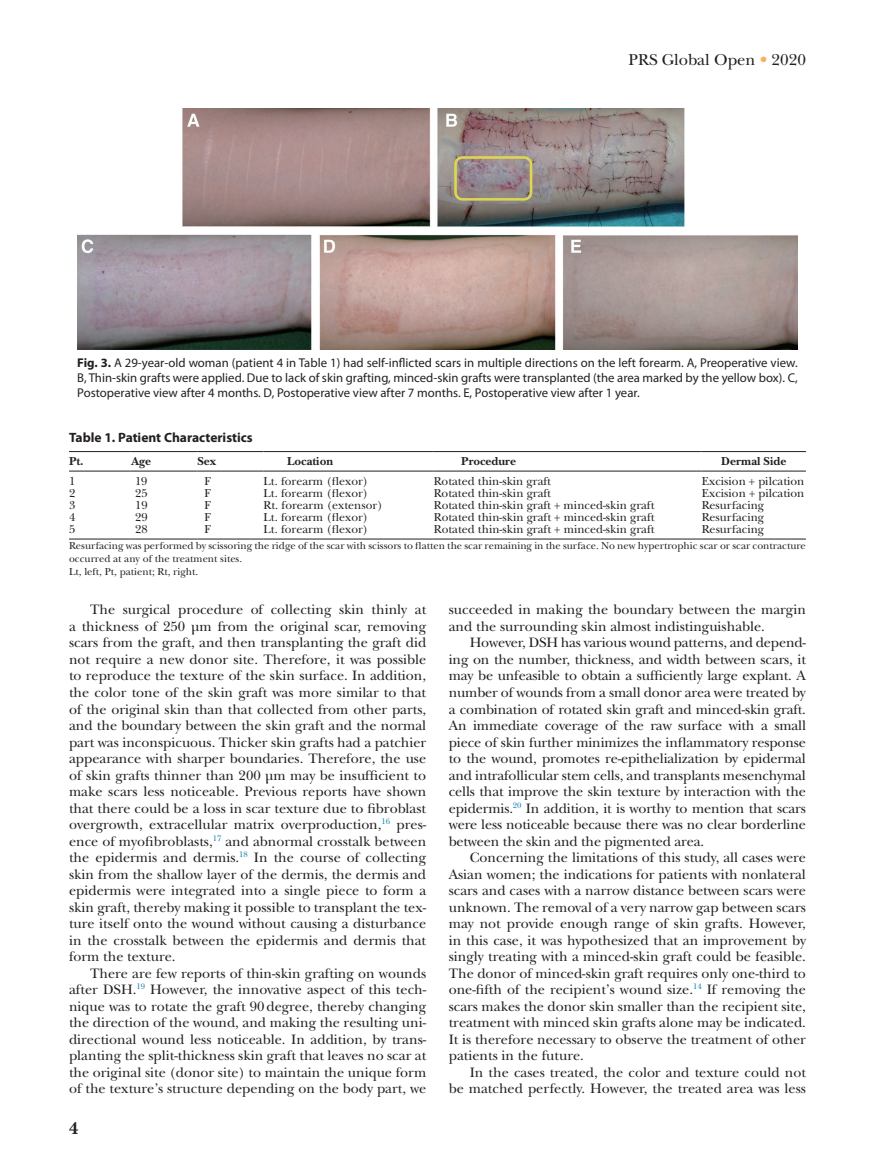
<style>
.page{position:relative;width:878px;height:1175px;background:#fff}
.page>*{position:absolute;margin:0;border:0;box-sizing:border-box;transform-origin:0 0}
.t1{font:700 18px "New Baskerville Std";color:#231f20}
.t2{font:16.5px "New Baskerville Std";color:#231f20}
.t3{font:14.25px/16.5px "New Baskerville Std";color:#231f20;text-align:justify}
.t4{font:700 13.5px "Myriad Pro";color:#231f20}
.t5{font:12.75px/15px "Myriad Pro";color:#231f20;text-align:justify}
.t6{font:12px "New Baskerville Std";color:#231f20}
.t7{font:700 12px "New Baskerville Std";color:#231f20}
.t8{font:10.5px/12.8px "New Baskerville Std";color:#231f20}
.s1{color:#fab05f}
.s2{font-weight:700}
</style>
<div class="page">
<img style="left:77px;top:108px;width:720px;height:241px">
<hr style="left:69px;top:451px;width:62px;height:1px;background:#231f20">
<hr style="left:69px;top:471px;width:62px;height:1px;background:#231f20">
<hr style="left:131px;top:451px;width:66px;height:1px;background:#231f20">
<hr style="left:131px;top:471px;width:66px;height:1px;background:#231f20">
<hr style="left:197px;top:451px;width:66px;height:1px;background:#231f20">
<hr style="left:197px;top:471px;width:66px;height:1px;background:#231f20">
<hr style="left:263px;top:451px;width:170px;height:1px;background:#231f20">
<hr style="left:263px;top:471px;width:170px;height:1px;background:#231f20">
<hr style="left:433px;top:451px;width:268px;height:1px;background:#231f20">
<hr style="left:433px;top:471px;width:268px;height:1px;background:#231f20">
<hr style="left:701px;top:451px;width:104px;height:1px;background:#231f20">
<hr style="left:701px;top:471px;width:104px;height:1px;background:#231f20">
<hr style="left:69px;top:538px;width:62px;height:1px;background:#231f20">
<hr style="left:131px;top:538px;width:66px;height:1px;background:#231f20">
<hr style="left:197px;top:538px;width:66px;height:1px;background:#231f20">
<hr style="left:263px;top:538px;width:170px;height:1px;background:#231f20">
<hr style="left:433px;top:538px;width:268px;height:1px;background:#231f20">
<hr style="left:701px;top:538px;width:104px;height:1px;background:#231f20">
<p class="t2" style="left:628px;top:50px;width:179px">PRS Global Open <span class="s1">•</span> 2020</p>
<p class="t5" style="left:77px;top:355px;width:722px"><span class="s2">Fig. 3.</span> A 29-year-old woman (patient 4 in Table 1) had self-inflicted scars in multiple directions on the left forearm. A, Preoperative view.<br>B, Thin-skin grafts were applied. Due to lack of skin grafting, minced-skin grafts were transplanted (the area marked by the yellow box). C, Postoperative view after 4 months. D, Postoperative view after 7 months. E, Postoperative view after 1 year.</p>
<p class="t4" style="left:69px;top:429px;width:185px">Table 1. Patient Characteristics</p>
<p class="t7" style="left:69px;top:454px;width:16px">Pt.</p>
<p class="t7" style="left:131px;top:454px;width:21px">Age</p>
<p class="t7" style="left:197px;top:454px;width:20px">Sex</p>
<p class="t7" style="left:287px;top:454px;width:48px">Location</p>
<p class="t7" style="left:461px;top:454px;width:56px">Procedure</p>
<p class="t7" style="left:721px;top:454px;width:67px">Dermal Side</p>
<p class="t6" style="left:69px;top:474px;width:8px">1</p>
<p class="t6" style="left:135px;top:474px;width:14px">19</p>
<p class="t6" style="left:204px;top:474px;width:8px">F</p>
<p class="t6" style="left:263px;top:474px;width:106px">Lt. forearm (flexor)</p>
<p class="t6" style="left:433px;top:474px;width:119px">Rotated thin-skin graft</p>
<p class="t6" style="left:701px;top:474px;width:104px">Excision + pilcation</p>
<p class="t6" style="left:69px;top:486px;width:8px">2</p>
<p class="t6" style="left:135px;top:486px;width:14px">25</p>
<p class="t6" style="left:204px;top:486px;width:8px">F</p>
<p class="t6" style="left:263px;top:486px;width:106px">Lt. forearm (flexor)</p>
<p class="t6" style="left:433px;top:486px;width:119px">Rotated thin-skin graft</p>
<p class="t6" style="left:701px;top:486px;width:104px">Excision + pilcation</p>
<p class="t6" style="left:69px;top:498px;width:8px">3</p>
<p class="t6" style="left:135px;top:498px;width:14px">19</p>
<p class="t6" style="left:204px;top:498px;width:8px">F</p>
<p class="t6" style="left:263px;top:498px;width:121px">Rt. forearm (extensor)</p>
<p class="t6" style="left:434px;top:498px;width:222px">Rotated thin-skin graft + minced-skin graft</p>
<p class="t6" style="left:701px;top:498px;width:64px">Resurfacing</p>
<p class="t6" style="left:69px;top:510px;width:8px">4</p>
<p class="t6" style="left:135px;top:510px;width:14px">29</p>
<p class="t6" style="left:204px;top:510px;width:8px">F</p>
<p class="t6" style="left:263px;top:510px;width:106px">Lt. forearm (flexor)</p>
<p class="t6" style="left:434px;top:510px;width:222px">Rotated thin-skin graft + minced-skin graft</p>
<p class="t6" style="left:701px;top:510px;width:64px">Resurfacing</p>
<p class="t6" style="left:69px;top:522px;width:8px">5</p>
<p class="t6" style="left:135px;top:522px;width:14px">28</p>
<p class="t6" style="left:204px;top:522px;width:8px">F</p>
<p class="t6" style="left:263px;top:522px;width:106px">Lt. forearm (flexor)</p>
<p class="t6" style="left:434px;top:522px;width:222px">Rotated thin-skin graft + minced-skin graft</p>
<p class="t6" style="left:701px;top:522px;width:64px">Resurfacing</p>
<p class="t8" style="left:69px;top:539px;width:738px">Resurfacing was performed by scissoring the ridge of the scar with scissors to flatten the scar remaining in the surface. No new hypertrophic scar or scar contracture occurred at any of the treatment sites.<br>Lt, left, Pt, patient; Rt, right.</p>
<p class="t3" style="left:69px;top:601px;width:359px;text-indent:21px">The surgical procedure of collecting skin thinly at a thickness of 250 μm from the original scar, removing scars from the graft, and then transplanting the graft did not require a new donor site. Therefore, it was possible to reproduce the texture of the skin surface. In addition, the color tone of the skin graft was more similar to that of the original skin than that collected from other parts, and the boundary between the skin graft and the normal part was inconspicuous. Thicker skin grafts had a patchier appearance with sharper boundaries. Therefore, the use of skin grafts thinner than 200 μm may be insufficient to make scars less noticeable. Previous reports have shown that there could be a loss in scar texture due to fibroblast overgrowth, extracellular matrix overproduction,<sup>16</sup> pres&shy;ence of myofibroblasts,<sup>17</sup> and abnormal crosstalk between the epidermis and dermis.<sup>18</sup> In the course of collecting skin from the shallow layer of the dermis, the dermis and epidermis were integrated into a single piece to form a skin graft, thereby making it possible to transplant the tex&shy;ture itself onto the wound without causing a disturbance in the crosstalk between the epidermis and dermis that form the texture.</p>
<p class="t3" style="left:69px;top:964px;width:359px;text-indent:21px">There are few reports of thin-skin grafting on wounds after DSH.<sup>19</sup> However, the innovative aspect of this tech&shy;nique was to rotate the graft 90degree, thereby changing the direction of the wound, and making the resulting uni&shy;directional wound less noticeable. In addition, by trans&shy;planting the split-thickness skin graft that leaves no scar at the original site (donor site) to maintain the unique form of the texture’s structure depending on the body part, we</p>
<p class="t1" style="left:69px;top:1118px;width:11px">4</p>
<p class="t3" style="left:448px;top:601px;width:358px">succeeded in making the boundary between the margin and the surrounding skin almost indistinguishable.</p>
<p class="t3" style="left:448px;top:634px;width:359px;text-indent:21px">However, DSH has various wound patterns, and depend&shy;ing on the number, thickness, and width between scars, it may be unfeasible to obtain a sufficiently large explant. A number of wounds from a small donor area were treated by a combination of rotated skin graft and minced-skin graft.<br>An immediate coverage of the raw surface with a small piece of skin further minimizes the inflammatory response to the wound, promotes re-epithelialization by epidermal and intrafollicular stem cells, and transplants mesenchymal cells that improve the skin texture by interaction with the epidermis.<sup>20</sup> In addition, it is worthy to mention that scars were less noticeable because there was no clear borderline between the skin and the pigmented area.</p>
<p class="t3" style="left:448px;top:849px;width:359px;text-indent:21px">Concerning the limitations of this study, all cases were Asian women; the indications for patients with nonlateral scars and cases with a narrow distance between scars were unknown. The removal of a very narrow gap between scars may not provide enough range of skin grafts. However, in this case, it was hypothesized that an improvement by singly treating with a minced-skin graft could be feasible.<br>The donor of minced-skin graft requires only one-third to one-fifth of the recipient’s wound size.<sup>14</sup> If removing the scars makes the donor skin smaller than the recipient site, treatment with minced skin grafts alone may be indicated.<br>It is therefore necessary to observe the treatment of other patients in the future.</p>
<p class="t3" style="left:449px;top:1063px;width:359px;text-align:right">In the cases treated, the color and texture could not<br>be matched perfectly. However, the treated area was less</p>
</div>
